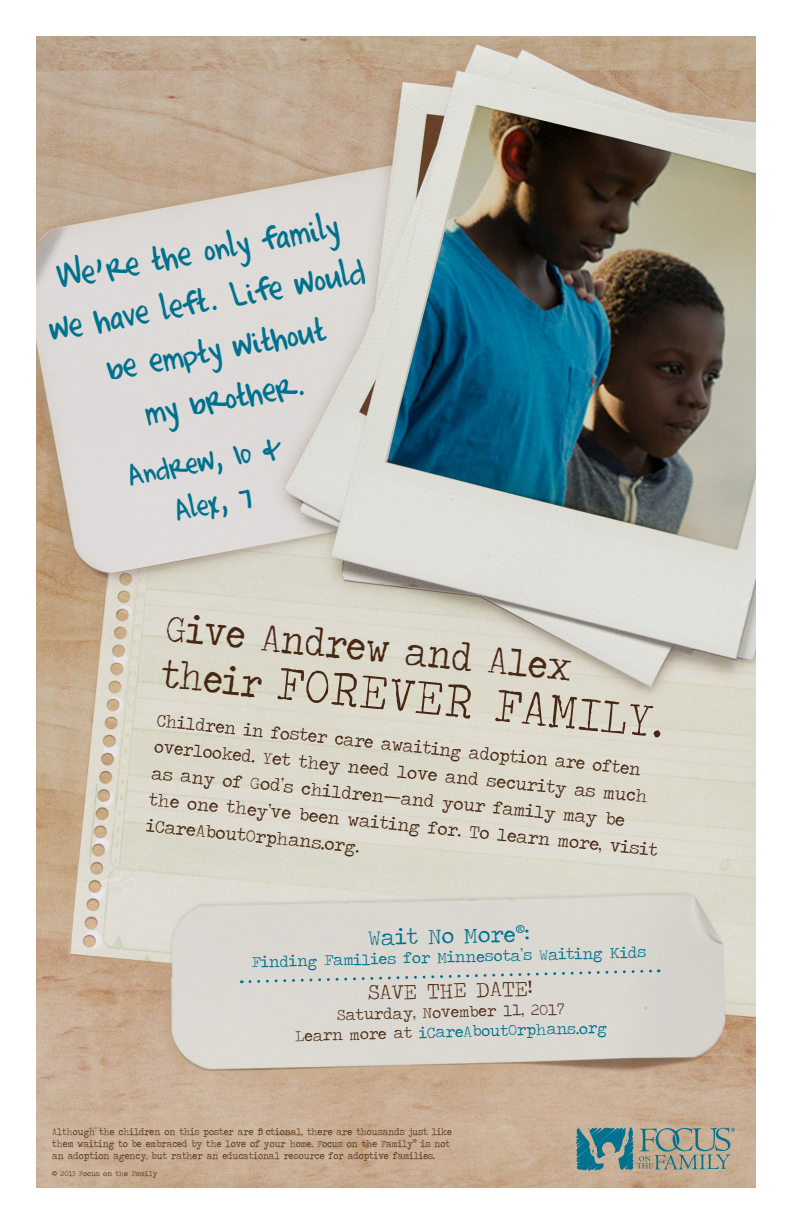
<style>
.page{position:relative;width:792px;height:1224px;background:#fff}
.page>*{position:absolute;margin:0;border:0;box-sizing:border-box;transform-origin:0 0}
.t1{font:51.2px "Traveling Typewriter";color:#532f18;scale:.9 1}
.t2{font:41.4px/49.6px "Completein Him";color:#00718e;text-align:center}
.t3{font:40.2px "Traveling Typewriter";color:#532f18;scale:.9 1}
.t4{font:36px/43.2px "Completein Him";color:#00718e;text-align:center}
.t5{font:22.6px "Traveling Typewriter";color:#00718e}
.t6{font:22px "Traveling Typewriter";color:#532f18}
.t7{font:18px/26.4px "Traveling Typewriter";color:#532f18;scale:.96 1}
.t8{font:16px "Traveling Typewriter";color:#00718e}
.t9{font:16px "Traveling Typewriter";color:#532f18}
.t10{font:10px/12px "Traveling Typewriter";color:#532f18;scale:.9 1}
.t11{font:7.4px "Traveling Typewriter";color:#532f18}
.s1{font-size:40.2px}
.s2{color:#532f18}
</style>
<div class="page">
<img style="left:36px;top:36px;width:720px;height:1152px">
<svg style="left:576px;top:1127px;width:159px;height:44px;background:#859991"></svg>
<svg style="left:241px;top:968px;width:418px;height:16px;background:#d0d2ce"></svg>
<p class="t2" style="left:37px;top:257px;width:322px;rotate:-10deg">We’re the only family we have left. Life would be empty without<br>my brother.</p>
<p class="t4" style="left:125px;top:455px;width:158px;rotate:-10deg">Andrew, 10 &amp;<br>Alex, 7</p>
<h3 class="t3" style="left:169px;top:600px;width:454px;rotate:6deg">Give Andrew and Alex</h3>
<h1 class="t1" style="left:166px;top:636px;width:560px;rotate:6deg"><span class="s1">their</span> FOREVER FAMILY.</h1>
<h3 class="t7" style="left:159px;top:706px;width:534px;rotate:6deg">Children in foster care awaiting adoption are often overlooked. Yet they need love and security as much as any of God’s children—and your family may be<br>the one they’ve been waiting for. To learn more, visit iCareAboutOrphans.org.</h3>
<p class="t5" style="left:368px;top:924px;width:162px;rotate:-2deg">Wait No More<sup>®</sup>:</p>
<p class="t8" style="left:252px;top:950px;width:396px;rotate:-1deg">Finding Families for Minnesota’s Waiting Kids</p>
<p class="t6" style="left:368px;top:977px;width:166px;rotate:-1deg">SAVE THE DATE!</p>
<p class="t9" style="left:337px;top:1003px;width:229px;rotate:-1deg">Saturday, November 11, 2017</p>
<p class="t8" style="left:295px;top:1023px;width:313px;rotate:-1deg"><span class="s2">Learn more at</span> iCareAboutOrphans.org</p>
<p class="t10" style="left:52px;top:1125px;width:446px">Although the children on this poster are fictional, there are thousands just like them waiting to be embraced by the love of your home. Focus on the Family<sup>®</sup> is not an adoption agency, but rather an educational resource for adoptive families.</p>
<p class="t11" style="left:52px;top:1169px;width:107px">© 2015 Focus on the Family</p>
</div>
